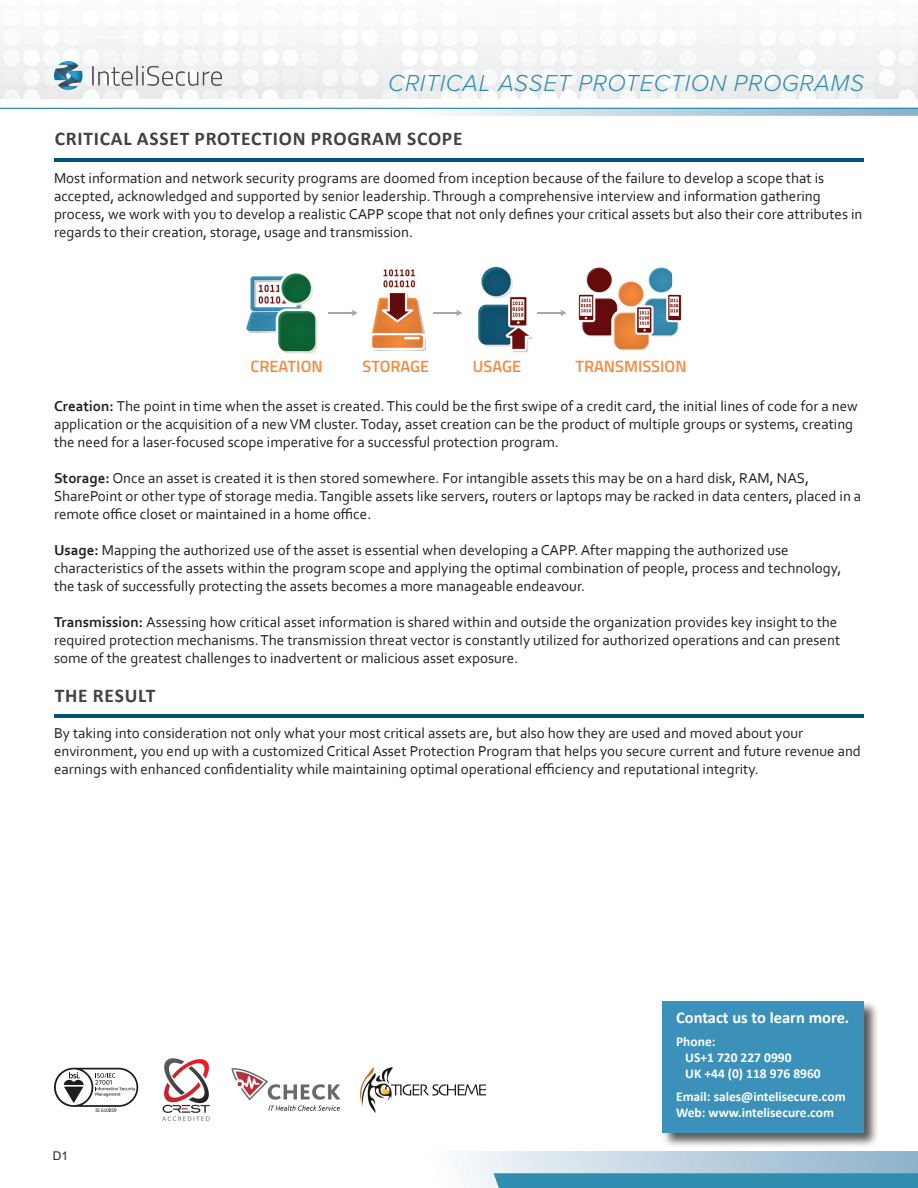
<style>
.page{position:relative;width:918px;height:1188px;background:#fff}
.page>*{position:absolute;margin:0;border:0;box-sizing:border-box;transform-origin:0 0}
.t1{font:italic 300 24px "Proxima Nova";letter-spacing:.025em;color:#2f8db0}
.pretty_large_heads{font:700 19.5px "Calibri";letter-spacing:.04em;color:#434142}
.pretty_large_heads-2{font:700 16.5px "Calibri";color:#fff}
.t2{font:600 16.35px "Titillium";color:#f58a3f}
.t3{font:15px/18px "Corbel";color:#231f20}
.pretty_large_heads-3{font:700 13.5px "Calibri";color:#fff}
.t4{font:12px "Arial";color:#231f20}
.s1{font-weight:700}
</style>
<div class="page">
<svg style="left:444px;top:109px;width:474px;height:7px;background:#bed2e1"></svg>
<svg style="left:144px;top:98px;width:774px;height:10px"></svg>
<img style="left:0;top:30px;width:918px;height:68px">
<hr style="left:0;top:108px;width:918px;height:1px;background:#2f8db0">
<svg style="left:458px;top:1151px;width:460px;height:37px;background:#8dbbd0"></svg>
<div style="left:661px;top:1000px;width:218px;height:148px;background:#231f20;opacity:.75"></div>
<div style="left:663px;top:1001px;width:201px;height:132px;background:#3b91b9"></div>
<img style="left:54px;top:62px;width:168px;height:28px">
<hr style="left:54px;top:158px;width:810px;height:3px;background:#005277">
<img style="left:162px;top:1058px;width:48px;height:63px">
<img style="left:231px;top:1069px;width:110px;height:42px">
<img style="left:361px;top:1067px;width:125px;height:45px">
<svg style="left:54px;top:1068px;width:84px;height:44px"></svg>
<img style="left:578px;top:267px;width:104px;height:84px">
<img style="left:478px;top:267px;width:55px;height:85px">
<img style="left:351px;top:269px;width:75px;height:82px">
<img style="left:246px;top:273px;width:83px;height:81px">
<hr style="left:329px;top:312px;width:27px;height:2px;background:#a6a6a5">
<svg style="left:352px;top:310px;width:6px;height:6px"></svg>
<hr style="left:433px;top:312px;width:28px;height:2px;background:#a6a6a5">
<svg style="left:456px;top:310px;width:6px;height:6px"></svg>
<hr style="left:537px;top:312px;width:28px;height:2px;background:#a6a6a5">
<svg style="left:560px;top:310px;width:6px;height:6px"></svg>
<hr style="left:54px;top:714px;width:810px;height:3px;background:#005277">
<p class="t1" style="left:388px;top:68px;width:477px">CRITICAL ASSET PROTECTION PROGRAMS</p>
<p class="pretty_large_heads" style="left:55px;top:126px;width:409px">CRITICAL ASSET PROTECTION PROGRAM SCOPE</p>
<p class="t3" style="left:54px;top:169px;width:810px">Most information and network security programs are doomed from inception because of the failure to develop a scope that is accepted, acknowledged and supported by senior leadership. Through a comprehensive interview and information gathering process, we work with you to develop a realistic CAPP scope that not only defines your critical assets but also their core attributes in regards to their creation, storage, usage and transmission.</p>
<p class="t2" style="left:250px;top:354px;width:74px">CREATION</p>
<p class="t2" style="left:363px;top:354px;width:68px">STORAGE</p>
<p class="t2" style="left:473px;top:354px;width:50px">USAGE</p>
<p class="t2" style="left:575px;top:354px;width:113px">TRANSMISSION</p>
<p class="t3" style="left:54px;top:397px;width:805px"><span class="s1">Creation:</span> The point in time when the asset is created. This could be the first swipe of a credit card, the initial lines of code for a new application or the acquisition of a new VM cluster. Today, asset creation can be the product of multiple groups or systems, creating the need for a laser-focused scope imperative for a successful protection program.</p>
<p class="t3" style="left:54px;top:469px;width:809px"><span class="s1">Storage:</span> Once an asset is created it is then stored somewhere. For intangible assets this may be on a hard disk, RAM, NAS,<br>SharePoint or other type of storage media. Tangible assets like servers, routers or laptops may be racked in data centers, placed in a remote office closet or maintained in a home office.</p>
<p class="t3" style="left:54px;top:541px;width:789px"><span class="s1">Usage:</span> Mapping the authorized use of the asset is essential when developing a CAPP. After mapping the authorized use characteristics of the assets within the program scope and applying the optimal combination of people, process and technology, the task of successfully protecting the assets becomes a more manageable endeavour.</p>
<p class="t3" style="left:54px;top:613px;width:788px"><span class="s1">Transmission:</span> Assessing how critical asset information is shared within and outside the organization provides key insight to the required protection mechanisms. The transmission threat vector is constantly utilized for authorized operations and can present some of the greatest challenges to inadvertent or malicious asset exposure.</p>
<p class="pretty_large_heads" style="left:55px;top:683px;width:102px">THE RESULT</p>
<p class="t3" style="left:54px;top:724px;width:808px">By taking into consideration not only what your most critical assets are, but also how they are used and moved about your environment, you end up with a customized Critical Asset Protection Program that helps you secure current and future revenue and earnings with enhanced confidentiality while maintaining optimal operational efficiency and reputational integrity.</p>
<p class="t4" style="left:53px;top:1148px;width:17px">D1</p>
<p class="pretty_large_heads-2" style="left:676px;top:1007px;width:175px">Contact us to learn more.</p>
<p class="pretty_large_heads-3" style="left:676px;top:1033px;width:41px">Phone:</p>
<p class="pretty_large_heads-3" style="left:685px;top:1049px;width:108px">US+1 720 227 0990</p>
<p class="pretty_large_heads-3" style="left:685px;top:1065px;width:137px">UK +44 (0) 118 976 8960</p>
<p class="pretty_large_heads-3" style="left:676px;top:1088px;width:171px">Email: sales@intelisecure.com</p>
<p class="pretty_large_heads-3" style="left:676px;top:1104px;width:160px">Web: www.intelisecure.com</p>
</div>
